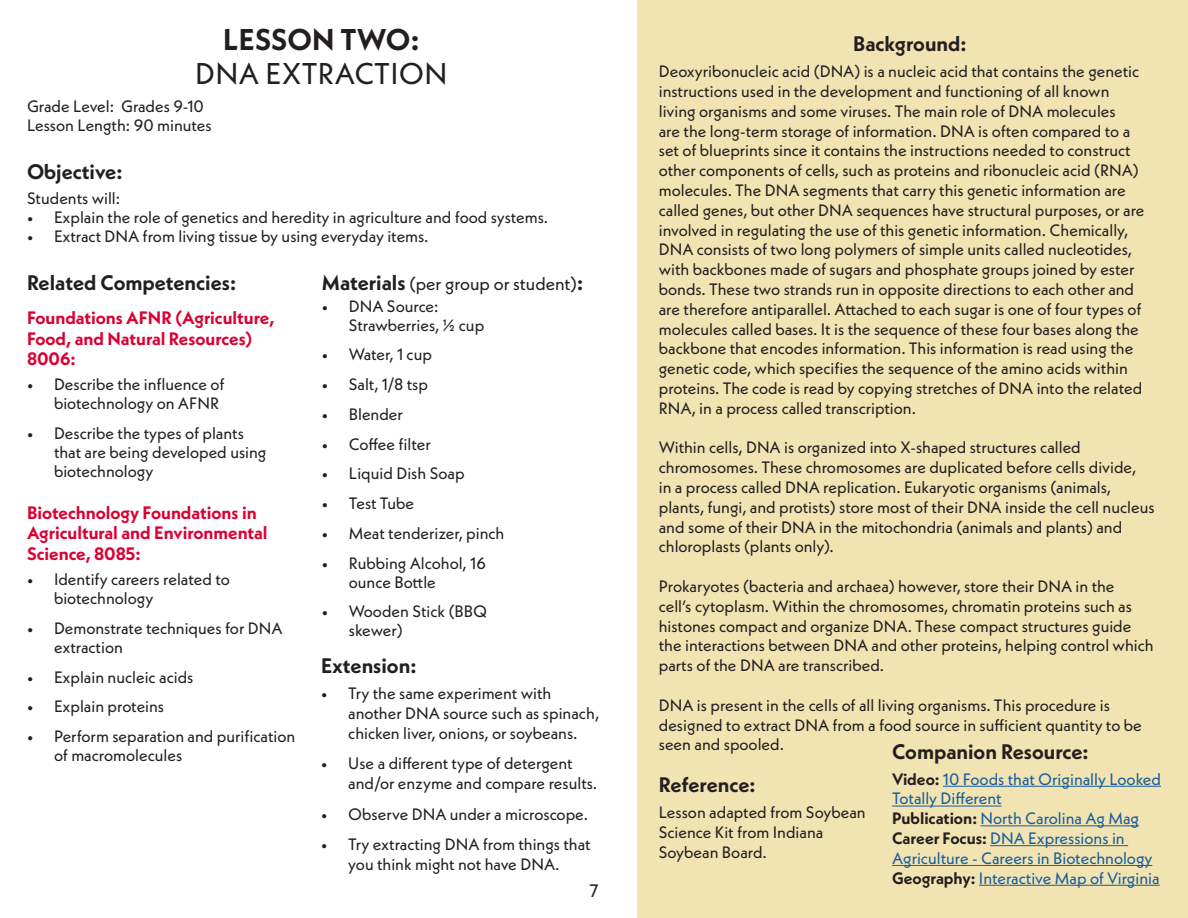
<style>
.page{position:relative;width:1188px;height:918px;background:#fff}
.page>*{position:absolute;margin:0;border:0;box-sizing:border-box;transform-origin:0 0}
.Heading_2{font:30px/34.5px "Neue Kabel";letter-spacing:.01em;color:#231f20;text-align:center}
.Heading_3{font:700 21px "Neue Kabel";color:#231f20}
.Heading_4{font:700 18px/20.7px "Neue Kabel";color:#db0032}
.Heading_3-2{font:18px "Neue Kabel";color:#231f20}
.t1{font:16.5px/19.8px "Neue Kabel";color:#231f20}
.t2{font:16.5px/19.8px "Neue Kabel";color:#175d9e}
.s1{font-weight:700}
.s2{font-weight:700;font-size:21px}
.s3{font-weight:700;color:#231f20}
</style>
<div class="page">
<div style="left:637px;top:0;width:551px;height:918px;background:#f1e4b2"></div>
<hr style="left:943px;top:786px;width:218px;height:1px;background:#175d9e">
<hr style="left:892px;top:806px;width:110px;height:1px;background:#175d9e">
<hr style="left:980px;top:825px;width:159px;height:1px;background:#175d9e">
<hr style="left:990px;top:845px;width:138px;height:1px;background:#175d9e">
<hr style="left:892px;top:865px;width:260px;height:1px;background:#175d9e">
<hr style="left:979px;top:885px;width:181px;height:1px;background:#175d9e">
<h2 class="Heading_2" style="left:195px;top:21px;width:254px"><span class="s1">LESSON TWO:<br></span>DNA EXTRACTION</h2>
<p class="t1" style="left:27px;top:96px;width:179px">Grade Level: Grades 9-10</p>
<p class="t1" style="left:27px;top:115px;width:186px">Lesson Length: 90 minutes</p>
<h3 class="Heading_3" style="left:27px;top:158px;width:97px">Objective:</h3>
<p class="t1" style="left:27px;top:188px;width:95px">Students will:</p>
<p class="t1" style="left:27px;top:207px;width:523px">• Explain the role of genetics and heredity in agriculture and food systems.</p>
<p class="t1" style="left:27px;top:226px;width:403px">• Extract DNA from living tissue by using everyday items.</p>
<h3 class="Heading_3" style="left:27px;top:270px;width:211px">Related Competencies:</h3>
<h4 class="Heading_4" style="left:27px;top:307px;width:249px">Foundations AFNR (Agriculture,<br>Food, and Natural Resources)<br>8006:</h4>
<p class="t1" style="left:54px;top:375px;width:172px;line-height:18.9px;text-indent:-27px">• Describe the influence of biotechnology on AFNR</p>
<p class="t1" style="left:54px;top:424px;width:214px;line-height:18.9px;text-indent:-27px">• Describe the types of plants that are being developed using biotechnology</p>
<h4 class="Heading_4" style="left:27px;top:502px;width:242px">Biotechnology Foundations in<br>Agricultural and Environmental<br>Science, 8085:</h4>
<p class="t1" style="left:54px;top:570px;width:177px;line-height:19px;text-indent:-27px">• Identify careers related to biotechnology</p>
<p class="t1" style="left:54px;top:618px;width:230px;line-height:19px;text-indent:-27px">• Demonstrate techniques for DNA extraction</p>
<p class="t1" style="left:27px;top:667px;width:168px">• Explain nucleic acids</p>
<p class="t1" style="left:27px;top:697px;width:139px">• Explain proteins</p>
<p class="t1" style="left:54px;top:727px;width:243px;line-height:19px;text-indent:-27px">• Perform separation and purification of macromolecules</p>
<h3 class="Heading_3-2" style="left:322px;top:272px;width:263px"><span class="s2">Materials</span> (per group or student)<span class="s2">:</span></h3>
<p class="t1" style="left:349px;top:296px;width:137px;line-height:18.9px;text-indent:-27px">• DNA Source:<br>Strawberries, ½ cup</p>
<p class="t1" style="left:322px;top:344px;width:112px">• Water, 1 cup</p>
<p class="t1" style="left:322px;top:374px;width:108px">• Salt, 1/8 tsp</p>
<p class="t1" style="left:322px;top:404px;width:83px">• Blender</p>
<p class="t1" style="left:322px;top:434px;width:111px">• Coffee filter</p>
<p class="t1" style="left:322px;top:464px;width:144px">• Liquid Dish Soap</p>
<p class="t1" style="left:322px;top:493px;width:94px">• Test Tube</p>
<p class="t1" style="left:322px;top:523px;width:184px">• Meat tenderizer, pinch</p>
<p class="t1" style="left:349px;top:553px;width:139px;line-height:19px;text-indent:-27px">• Rubbing Alcohol, 16 ounce Bottle</p>
<p class="t1" style="left:349px;top:602px;width:140px;line-height:19px;text-indent:-27px">• Wooden Stick (BBQ skewer)</p>
<h3 class="Heading_3" style="left:321px;top:653px;width:97px">Extension:</h3>
<p class="t1" style="left:348px;top:683px;width:252px;text-indent:-27px">• Try the same experiment with another DNA source such as spinach, chicken liver, onions, or soybeans.</p>
<p class="t1" style="left:348px;top:754px;width:250px;text-indent:-27px">• Use a different type of detergent and/or enzyme and compare results.</p>
<p class="t1" style="left:321px;top:804px;width:268px">• Observe DNA under a microscope.</p>
<p class="t1" style="left:321px;top:835px;width:271px;text-align:center">• Try extracting DNA from things that you think might not have DNA.</p>
<p class="Heading_3-2" style="left:589px;top:880px;width:11px">7</p>
<h3 class="Heading_3" style="left:853px;top:31px;width:115px">Background:</h3>
<p class="t1" style="left:659px;top:61px;width:487px">Deoxyribonucleic acid (DNA) is a nucleic acid that contains the genetic instructions used in the development and functioning of all known living organisms and some viruses. The main role of DNA molecules<br>are the long-term storage of information. DNA is often compared to a set of blueprints since it contains the instructions needed to construct other components of cells, such as proteins and ribonucleic acid (RNA) molecules. The DNA segments that carry this genetic information are called genes, but other DNA sequences have structural purposes, or are involved in regulating the use of this genetic information. Chemically, DNA consists of two long polymers of simple units called nucleotides, with backbones made of sugars and phosphate groups joined by ester bonds. These two strands run in opposite directions to each other and are therefore antiparallel. Attached to each sugar is one of four types of molecules called bases. It is the sequence of these four bases along the backbone that encodes information. This information is read using the genetic code, which specifies the sequence of the amino acids within proteins. The code is read by copying stretches of DNA into the related RNA, in a process called transcription.</p>
<p class="t1" style="left:659px;top:438px;width:497px">Within cells, DNA is organized into X-shaped structures called chromosomes. These chromosomes are duplicated before cells divide,<br>in a process called DNA replication. Eukaryotic organisms (animals, plants, fungi, and protists) store most of their DNA inside the cell nucleus and some of their DNA in the mitochondria (animals and plants) and chloroplasts (plants only).</p>
<p class="t1" style="left:659px;top:576px;width:496px">Prokaryotes (bacteria and archaea) however, store their DNA in the<br>cell’s cytoplasm. Within the chromosomes, chromatin proteins such as histones compact and organize DNA. These compact structures guide the interactions between DNA and other proteins, helping control which parts of the DNA are transcribed.</p>
<p class="t1" style="left:659px;top:695px;width:485px">DNA is present in the cells of all living organisms. This procedure is designed to extract DNA from a food source in sufficient quantity to be seen and spooled.</p>
<h3 class="Heading_3" style="left:892px;top:738px;width:198px">Companion Resource:</h3>
<p class="t2" style="left:892px;top:769px;width:270px"><span class="s3">Video:</span> 10 Foods that Originally Looked<br>Totally Different</p>
<p class="t2" style="left:892px;top:808px;width:249px"><span class="s3">Publication:</span> North Carolina Ag Mag</p>
<p class="t2" style="left:892px;top:828px;width:262px"><span class="s3">Career Focus:</span> DNA Expressions in<br>Agriculture - Careers in Biotechnology</p>
<p class="t2" style="left:892px;top:868px;width:269px"><span class="s3">Geography:</span> Interactive Map of Virginia</p>
<h3 class="Heading_3" style="left:659px;top:772px;width:98px">Reference:</h3>
<p class="t1" style="left:659px;top:802px;width:208px">Lesson adapted from Soybean<br>Science Kit from Indiana<br>Soybean Board.</p>
</div>
